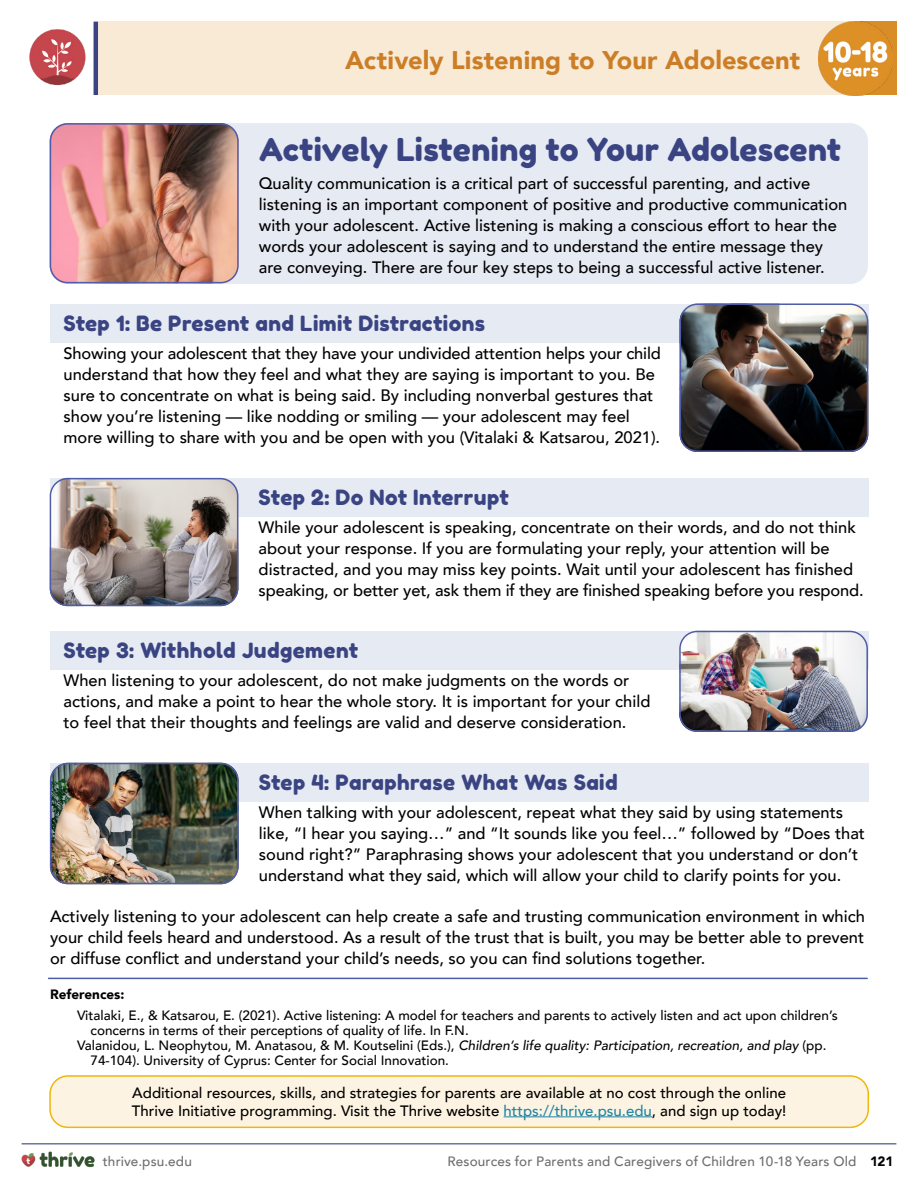
<style>
.page{position:relative;width:918px;height:1188px;background:#fff}
.page>*{position:absolute;margin:0;border:0;box-sizing:border-box;transform-origin:0 0}
.Heading_1__Resource{font:31.5px "Fredoka One";letter-spacing:.005em;color:#3a4482}
.t1{font:900 25.5px "Avenir";letter-spacing:.005em;color:#cc7e27}
.Shaded_Heading_2__Fr{font:21px "Fredoka One";letter-spacing:.02em;color:#3a4482}
.Body_Text{font:500 16.5px/21px "Avenir";color:#000}
.Marketing_Blurb__Col{font:500 15px/18px "Avenir";color:#000}
.Reference_Text{font:500 13.5px/15px "Avenir";color:#000}
.t2{font:500 13.5px "Avenir";letter-spacing:.015em;color:#6d6e71}
.Reference_Text-2{font:900 13.5px "Avenir";color:#000}
.s1{font-style:italic}
.s2{color:#1e86a8}
.s3{font-weight:900;color:#000}
</style>
<div class="page">
<div style="left:98px;top:22px;width:798px;height:73px;background:#f9ead6"></div>
<img style="left:29px;top:22px;width:65px;height:70px">
<hr style="left:94px;top:24px;width:4px;height:69px;background:#3a4482">
<div style="left:855px;top:22px;width:41px;height:73px;background:#d98d27"></div>
<img style="left:819px;top:22px;width:73px;height:73px">
<img style="left:22px;top:1151px;width:73px;height:16px">
<hr style="left:22px;top:1143px;width:874px;height:1px;background:#3a4482">
<div style="left:50px;top:123px;width:818px;height:161px;background:#e6eaf3;border-radius:18px"></div>
<img style="left:50px;top:123px;width:186px;height:160px">
<div style="left:50px;top:123px;width:189px;height:160px;border:2px solid #4e5ca9;border-radius:17px"></div>
<div style="left:50px;top:304px;width:818px;height:39px;background:#e6eaf3"></div>
<div style="left:50px;top:478px;width:818px;height:39px;background:#e6eaf3"></div>
<div style="left:50px;top:631px;width:818px;height:39px;background:#e6eaf3"></div>
<div style="left:50px;top:763px;width:818px;height:39px;background:#e6eaf3"></div>
<div style="left:50px;top:1076px;width:818px;height:51px;background:#fdf3e2;border-radius:18px"></div>
<div style="left:49px;top:1075px;width:820px;height:53px;border:2px solid #edb70b;border-radius:18px"></div>
<hr style="left:504px;top:1116px;width:148px;height:1px;background:#1e86a8">
<img style="left:680px;top:306px;width:188px;height:146px">
<div style="left:680px;top:303px;width:188px;height:149px;border:2px solid #4e5ca9;border-radius:17px"></div>
<img style="left:50px;top:478px;width:188px;height:128px">
<div style="left:50px;top:478px;width:188px;height:128px;border:2px solid #4e5ca9;border-radius:17px"></div>
<img style="left:682px;top:631px;width:186px;height:101px">
<div style="left:679px;top:631px;width:189px;height:101px;border:2px solid #4e5ca9;border-radius:17px"></div>
<img style="left:50px;top:763px;width:186px;height:121px">
<div style="left:50px;top:763px;width:189px;height:121px;border:2px solid #4e5ca9;border-radius:17px"></div>
<hr style="left:49px;top:978px;width:818px;height:1px;background:#4e5ca9">
<h2 class="t1" style="left:345px;top:38px;width:456px">Actively Listening to Your Adolescent</h2>
<h1 class="Heading_1__Resource" style="left:259px;top:130px;width:583px">Actively Listening to Your Adolescent</h1>
<p class="Body_Text" style="left:259px;top:172px;width:590px">Quality communication is a critical part of successful parenting, and active listening is an important component of positive and productive communication with your adolescent. Active listening is making a conscious effort to hear the words your adolescent is saying and to understand the entire message they are conveying. There are four key steps to being a successful active listener.</p>
<h2 class="Shaded_Heading_2__Fr" style="left:64px;top:310px;width:423px">Step 1: Be Present and Limit Distractions</h2>
<p class="Body_Text" style="left:64px;top:342px;width:599px">Showing your adolescent that they have your undivided attention helps your child understand that how they feel and what they are saying is important to you. Be sure to concentrate on what is being said. By including nonverbal gestures that show you’re listening — like nodding or smiling — your adolescent may feel more willing to share with you and be open with you (Vitalaki &amp; Katsarou, 2021).</p>
<h2 class="Shaded_Heading_2__Fr" style="left:259px;top:484px;width:252px">Step 2: Do Not Interrupt</h2>
<p class="Body_Text" style="left:259px;top:516px;width:606px">While your adolescent is speaking, concentrate on their words, and do not think about your response. If you are formulating your reply, your attention will be distracted, and you may miss key points. Wait until your adolescent has finished speaking, or better yet, ask them if they are finished speaking before you respond.</p>
<h2 class="Shaded_Heading_2__Fr" style="left:64px;top:637px;width:296px">Step 3: Withhold Judgement</h2>
<p class="Body_Text" style="left:64px;top:669px;width:588px">When listening to your adolescent, do not make judgments on the words or actions, and make a point to hear the whole story. It is important for your child to feel that their thoughts and feelings are valid and deserve consideration.</p>
<h2 class="Shaded_Heading_2__Fr" style="left:259px;top:769px;width:360px">Step 4: Paraphrase What Was Said</h2>
<p class="Body_Text" style="left:259px;top:801px;width:608px">When talking with your adolescent, repeat what they said by using statements like, “I hear you saying…” and “It sounds like you feel…” followed by “Does that sound right?” Paraphrasing shows your adolescent that you understand or don’t understand what they said, which will allow your child to clarify points for you.</p>
<p class="Body_Text" style="left:50px;top:905px;width:816px;text-align:justify">Actively listening to your adolescent can help create a safe and trusting communication environment in which your child feels heard and understood. As a result of the trust that is built, you may be better able to prevent or diffuse conflict and understand your child’s needs, so you can find solutions together.</p>
<p class="Reference_Text-2" style="left:50px;top:982px;width:76px">References:</p>
<p class="Reference_Text" style="left:91px;top:1007px;width:749px;text-indent:-14px">Vitalaki, E., &amp; Katsarou, E. (2021). Active listening: A model for teachers and parents to actively listen and act upon children’s concerns in terms of their perceptions of quality of life. In F.N.</p>
<p class="Reference_Text" style="left:91px;top:1037px;width:737px;text-indent:-14px">Valanidou, L. Neophytou, M. Anatasou, &amp; M. Koutselini (Eds.), <span class="s1">Children’s life quality: Participation, recreation, and play</span> (pp.<br>74-104). University of Cyprus: Center for Social Innovation.</p>
<p class="Marketing_Blurb__Col" style="left:132px;top:1083px;width:656px">Additional resources, skills, and strategies for parents are available at no cost through the online<br>Thrive Initiative programming. Visit the Thrive website <span class="s2">https://thrive.psu.edu</span>, and sign up today!</p>
<p class="t2" style="left:103px;top:1149px;width:91px">thrive.psu.edu</p>
<p class="t2" style="left:448px;top:1149px;width:447px">Resources for Parents and Caregivers of Children 10-18 Years Old <span class="s3">121</span></p>
</div>
